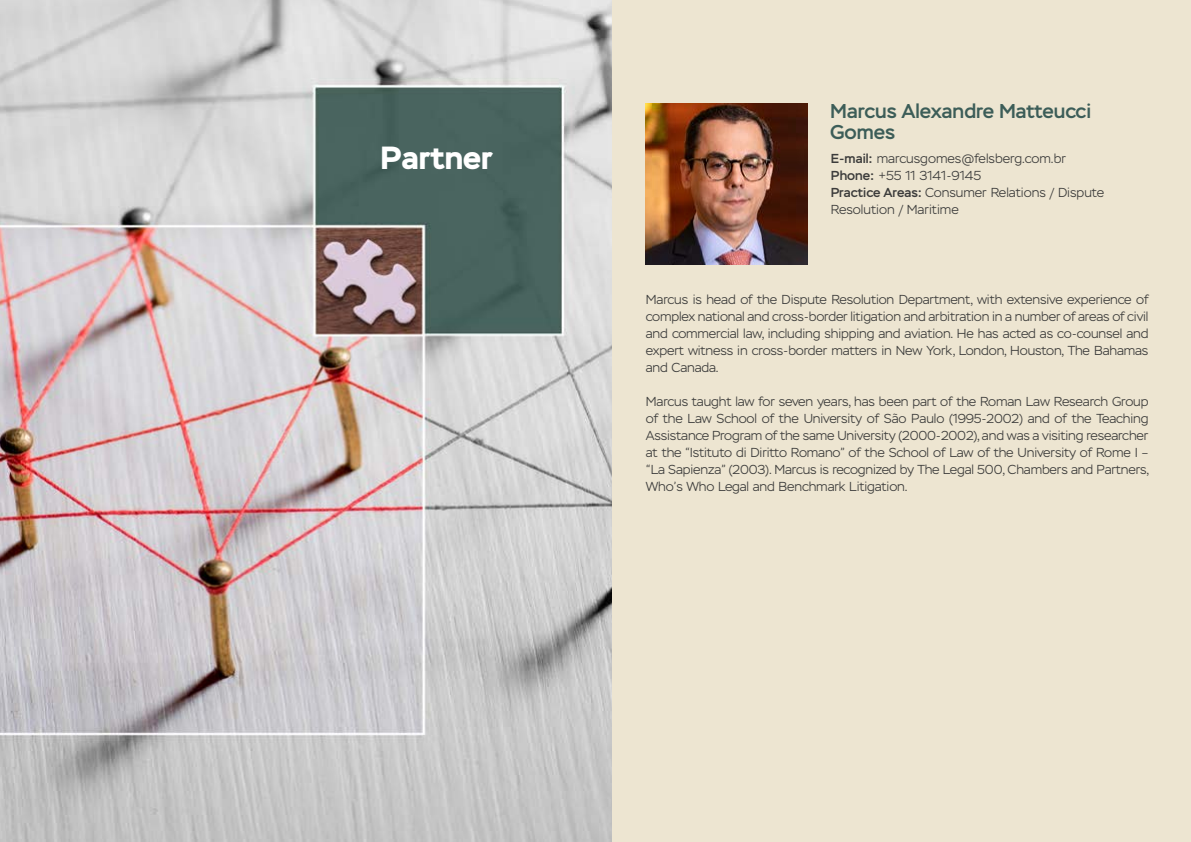
<style>
.page{position:relative;width:1191px;height:842px;background:#fff}
.page>*{position:absolute;margin:0;border:0;box-sizing:border-box;transform-origin:0 0}
.t1{font:700 32px "Stem";color:#fff}
.t2{font:500 20px/21px "Stem";color:#3c5d58}
.t3{font:300 13px/17px "Stem";letter-spacing:-.01em;color:#3c3c3b;text-align:justify}
.s1{font-weight:500}
</style>
<div class="page">
<img style="left:0;top:0;width:612px;height:842px">
<div style="left:612px;top:0;width:579px;height:842px;background:#ede5d1"></div>
<img style="left:646px;top:103px;width:161px;height:162px">
<h2 class="t2" style="left:830px;top:101px;width:262px">Marcus Alexandre Matteucci<br>Gomes</h2>
<h1 class="t1" style="left:380px;top:137px;width:114px">Partner</h1>
<p class="t3" style="left:831px;top:150px;width:275px;text-align:left"><span class="s1">E-mail:</span> marcusgomes@felsberg.com.br <span class="s1">Phone:</span> +55 11 3141-9145<br><span class="s1">Practice Areas:</span> Consumer Relations / Dispute Resolution / Maritime</p>
<p class="t3" style="left:646px;top:291px;width:504px">Marcus is head of the Dispute Resolution Department, with extensive experience of complex national and cross-border litigation and arbitration in a number of areas of civil and commercial law, including shipping and aviation. He has acted as co-counsel and expert witness in cross-border matters in New York, London, Houston, The Bahamas and Canada.</p>
<p class="t3" style="left:646px;top:393px;width:505px">Marcus taught law for seven years, has been part of the Roman Law Research Group of the Law School of the University of São Paulo (1995-2002) and of the Teaching Assistance Program of the same University (2000-2002), and was a visiting researcher at the “Istituto di Diritto Romano” of the School of Law of the University of Rome I – “La Sapienza” (2003). Marcus is recognized by The Legal 500, Chambers and Partners, Who’s Who Legal and Benchmark Litigation.</p>
</div>
